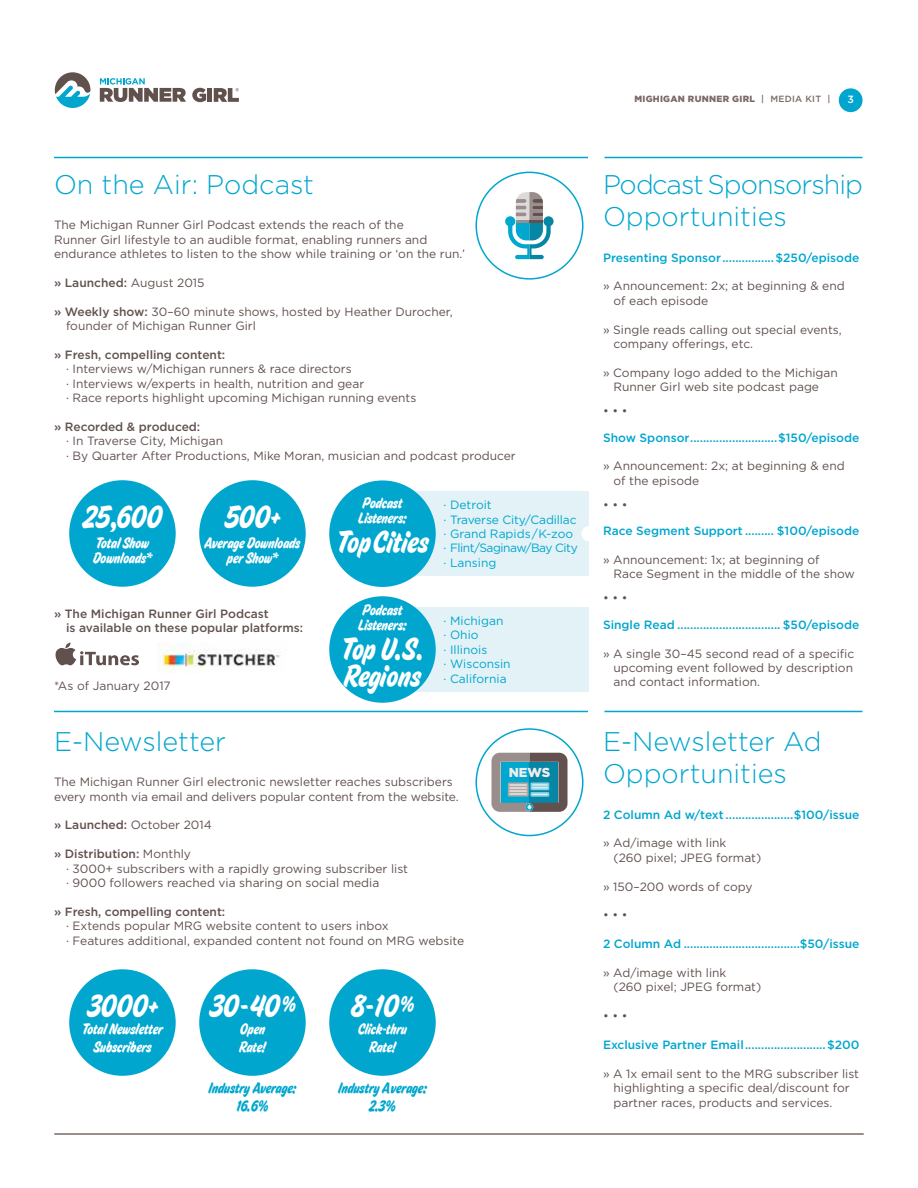
<style>
.page{position:relative;width:918px;height:1188px;background:#fff}
.page>*{position:absolute;margin:0;border:0;box-sizing:border-box;transform-origin:0 0}
.t1{font:30px/27px "House Movements PS Sign";color:#fff}
.t2{font:300 27px/32.4px "Gotham";color:#00a6ce}
.t3{font:300 27px/32.4px "Gotham";letter-spacing:-.035em;color:#00a6ce}
.t4{font:15px/15px "House Movements PS Sign";color:#fff}
.t5{font:15px/18px "House Movements PS Sign";color:#00a6ce;text-align:center}
.t6{font:900 12.9px "Gotham";color:#efeeed}
.t7{font:12px/14.4px "Gotham";color:#61514e}
.t8{font:500 12px "Gotham";color:#00a6ce}
.t9{font:500 12px/14.4px "Gotham";color:#61514e}
.t10{font:12px/14.4px "Gotham";color:#00a6ce}
.t11{font:500 10.5px "Gotham";color:#fff}
.t12{font:900 9px "Gotham";letter-spacing:.03em;color:#796965}
.s1{font-weight:500}
.s2{font-weight:400}
.s3{font-size:21px}
</style>
<div class="page">
<svg style="left:505px;top:192px;width:49px;height:67px"></svg>
<hr style="left:529px;top:220px;width:14px;height:3px;background:#62514e">
<svg style="left:491px;top:753px;width:77px;height:59px"></svg>
<div style="left:382px;top:491px;width:207px;height:85px;background:#e3f2f7"></div>
<div style="left:382px;top:607px;width:207px;height:85px;background:#e3f2f7"></div>
<div style="left:581px;top:526px;width:16px;height:16px;background:#fff;border-radius:50%"></div>
<hr style="left:55px;top:1133px;width:808px;height:2px;background:#796965">
<hr style="left:54px;top:711px;width:534px;height:1px;background:#00a6ce">
<hr style="left:54px;top:157px;width:534px;height:1px;background:#00a6ce">
<hr style="left:604px;top:157px;width:258px;height:1px;background:#00a6ce">
<hr style="left:604px;top:711px;width:258px;height:1px;background:#00a6ce">
<div style="left:199px;top:480px;width:107px;height:107px;background:#00a6ce;border-radius:50%"></div>
<div style="left:199px;top:969px;width:107px;height:107px;background:#00a6ce;border-radius:50%"></div>
<div style="left:329px;top:969px;width:107px;height:107px;background:#00a6ce;border-radius:50%"></div>
<div style="left:69px;top:480px;width:107px;height:107px;background:#00a6ce;border-radius:50%"></div>
<div style="left:69px;top:969px;width:107px;height:107px;background:#00a6ce;border-radius:50%"></div>
<div style="left:329px;top:480px;width:107px;height:107px;background:#00a6ce;border-radius:50%"></div>
<div style="left:329px;top:596px;width:107px;height:107px;background:#00a6ce;border-radius:50%"></div>
<svg style="left:55px;top:643px;width:84px;height:22px"></svg>
<img style="left:158px;top:642px;width:123px;height:31px">
<div style="left:476px;top:172px;width:108px;height:108px;border:2px solid #00a6ce;border-radius:50%"></div>
<div style="left:476px;top:728px;width:108px;height:108px;border:2px solid #00a6ce;border-radius:50%"></div>
<div style="left:839px;top:88px;width:24px;height:24px;background:#00a6ce;border-radius:50%"></div>
<svg style="left:100px;top:78px;width:86px;height:24px"></svg>
<svg style="left:192px;top:88px;width:14px;height:14px"></svg>
<hr style="left:208px;top:88px;width:4px;height:14px;background:#61514d">
<svg style="left:55px;top:72px;width:35px;height:36px"></svg>
<svg style="left:214px;top:88px;width:25px;height:14px"></svg>
<p class="t12" style="left:634px;top:93px;width:198px">MIGHIGAN RUNNER GIRL <span class="s1">| MEDIA KIT |</span></p>
<p class="t11" style="left:847px;top:94px;width:8px">3</p>
<h2 class="t2" style="left:54px;top:168px;width:262px">On the Air: Podcast</h2>
<p class="t7" style="left:54px;top:218px;width:413px">The Michigan Runner Girl Podcast extends the reach of the<br>Runner Girl lifestyle to an audible format, enabling runners and endurance athletes to listen to the show while training or ‘on the run.’</p>
<p class="t9" style="left:54px;top:275px;width:152px">» Launched: <span class="s2">August 2015</span></p>
<p class="t7" style="left:66px;top:304px;width:388px;text-indent:-12px"><span class="s1">» Weekly show:</span> 30–60 minute shows, hosted by Heather Durocher, founder of Michigan Runner Girl</p>
<p class="t9" style="left:54px;top:347px;width:173px">» Fresh, compelling content:</p>
<p class="t7" style="left:66px;top:362px;width:352px">· Interviews w/Michigan runners &amp; race directors<br>· Interviews w/experts in health, nutrition and gear<br>· Race reports highlight upcoming Michigan running events</p>
<p class="t9" style="left:54px;top:419px;width:148px">» Recorded &amp; produced:</p>
<p class="t7" style="left:66px;top:434px;width:451px">· In Traverse City, Michigan<br>· By Quarter After Productions, Mike Moran, musician and podcast producer</p>
<h1 class="t1" style="left:83px;top:503px;width:80px">25,600</h1>
<p class="t4" style="left:93px;top:535px;width:60px">Total Show<br>Downloads*</p>
<h1 class="t1" style="left:224px;top:503px;width:58px">500+</h1>
<p class="t4" style="left:205px;top:535px;width:97px;text-align:center">Average Downloads per Show*</p>
<p class="t9" style="left:66px;top:606px;width:239px;text-indent:-12px">» The Michigan Runner Girl Podcast<br>is available on these popular platforms:</p>
<p class="t7" style="left:54px;top:678px;width:118px">*As of January 2017</p>
<p class="t4" style="left:358px;top:496px;width:50px">Podcast<br>Listeners:</p>
<h1 class="t1" style="left:336px;top:528px;width:94px">Top Cities</h1>
<p class="t4" style="left:358px;top:603px;width:50px">Podcast<br>Listeners:</p>
<h1 class="t1" style="left:341px;top:635px;width:84px">Top U.S.<br>Regions</h1>
<p class="t10" style="left:444px;top:498px;width:136px">· Detroit<br>· Traverse City/Cadillac · Grand Rapids/K-zoo · Flint/Saginaw/Bay City · Lansing</p>
<p class="t10" style="left:444px;top:613px;width:69px">· Michigan<br>· Ohio<br>· Illinois<br>· Wisconsin · California</p>
<h2 class="t2" style="left:54px;top:725px;width:174px">E-Newsletter</h2>
<p class="t7" style="left:54px;top:775px;width:406px">The Michigan Runner Girl electronic newsletter reaches subscribers every month via email and delivers popular content from the website.</p>
<p class="t7" style="left:54px;top:818px;width:159px"><span class="s1">» Launched:</span> October 2014</p>
<p class="t7" style="left:66px;top:847px;width:344px;text-indent:-12px"><span class="s1">» Distribution:</span> Monthly<br>· 3000+ subscribers with a rapidly growing subscriber list · 9000 followers reached via sharing on social media</p>
<p class="t9" style="left:54px;top:904px;width:173px">» Fresh, compelling content:</p>
<p class="t7" style="left:66px;top:919px;width:400px">· Extends popular MRG website content to users inbox<br>· Features additional, expanded content not found on MRG website</p>
<h1 class="t1" style="left:87px;top:992px;width:73px">3000+</h1>
<p class="t4" style="left:82px;top:1020px;width:82px;line-height:18px;text-align:center">Total Newsletter<br>Subscribers</p>
<h1 class="t1" style="left:209px;top:992px;width:88px">30-40<span class="s3">%</span></h1>
<p class="t4" style="left:239px;top:1020px;width:28px;line-height:18px">Open<br>Rate!</p>
<p class="t5" style="left:209px;top:1079px;width:89px">Industry Average:<br>16.6%</p>
<h1 class="t1" style="left:351px;top:992px;width:65px">8-10<span class="s3">%</span></h1>
<p class="t4" style="left:358px;top:1020px;width:51px;line-height:18px;text-align:center">Click-thru<br>Rate!</p>
<p class="t5" style="left:338px;top:1079px;width:90px">Industry Average:<br>2.3%</p>
<p class="t6" style="left:509px;top:765px;width:43px">NEWS</p>
<h2 class="t3" style="left:603px;top:168px;width:262px">Podcast Sponsorship<br>Opportunities</h2>
<p class="t8" style="left:603px;top:251px;width:258px">Presenting Sponsor ................$250/episode</p>
<p class="t7" style="left:614px;top:279px;width:233px;text-indent:-10px">» Announcement: 2x; at beginning &amp; end of each episode</p>
<p class="t7" style="left:614px;top:322px;width:230px;text-indent:-10px">» Single reads calling out special events, company offerings, etc.</p>
<p class="t7" style="left:614px;top:365px;width:226px;text-indent:-10px">» Company logo added to the Michigan<br>Runner Girl web site podcast page</p>
<p class="t7" style="left:603px;top:404px;width:26px">• • •</p>
<p class="t8" style="left:603px;top:431px;width:258px">Show Sponsor...........................$150/episode</p>
<p class="t7" style="left:614px;top:459px;width:233px;text-indent:-10px">» Announcement: 2x; at beginning &amp; end of the episode</p>
<p class="t7" style="left:603px;top:497px;width:26px">• • •</p>
<p class="t8" style="left:603px;top:524px;width:258px">Race Segment Support ......... $100/episode</p>
<p class="t7" style="left:614px;top:552px;width:243px;text-indent:-10px">» Announcement: 1x; at beginning of<br>Race Segment in the middle of the show</p>
<p class="t7" style="left:603px;top:591px;width:26px">• • •</p>
<p class="t8" style="left:603px;top:618px;width:258px">Single Read ................................ $50/episode</p>
<p class="t7" style="left:614px;top:646px;width:242px;text-align:justify;text-indent:-10px">» A single 30–45 second read of a specific upcoming event followed by description and contact information.</p>
<h2 class="t2" style="left:603px;top:725px;width:220px">E-Newsletter Ad<br>Opportunities</h2>
<p class="t8" style="left:603px;top:808px;width:258px">2 Column Ad w/text .....................$100/issue</p>
<p class="t7" style="left:614px;top:836px;width:149px;text-indent:-10px">» Ad/image with link<br>(260 pixel; JPEG format)</p>
<p class="t7" style="left:603px;top:879px;width:151px">» 150–200 words of copy</p>
<p class="t7" style="left:603px;top:908px;width:26px">• • •</p>
<p class="t8" style="left:603px;top:937px;width:258px">2 Column Ad ....................................$50/issue</p>
<p class="t7" style="left:614px;top:965px;width:149px;text-indent:-10px">» Ad/image with link<br>(260 pixel; JPEG format)</p>
<p class="t7" style="left:603px;top:1009px;width:26px">• • •</p>
<p class="t8" style="left:603px;top:1038px;width:258px">Exclusive Partner Email.........................$200</p>
<p class="t7" style="left:614px;top:1066px;width:247px;text-indent:-10px">» A 1x email sent to the MRG subscriber list highlighting a specific deal/discount for partner races, products and services.</p>
</div>
